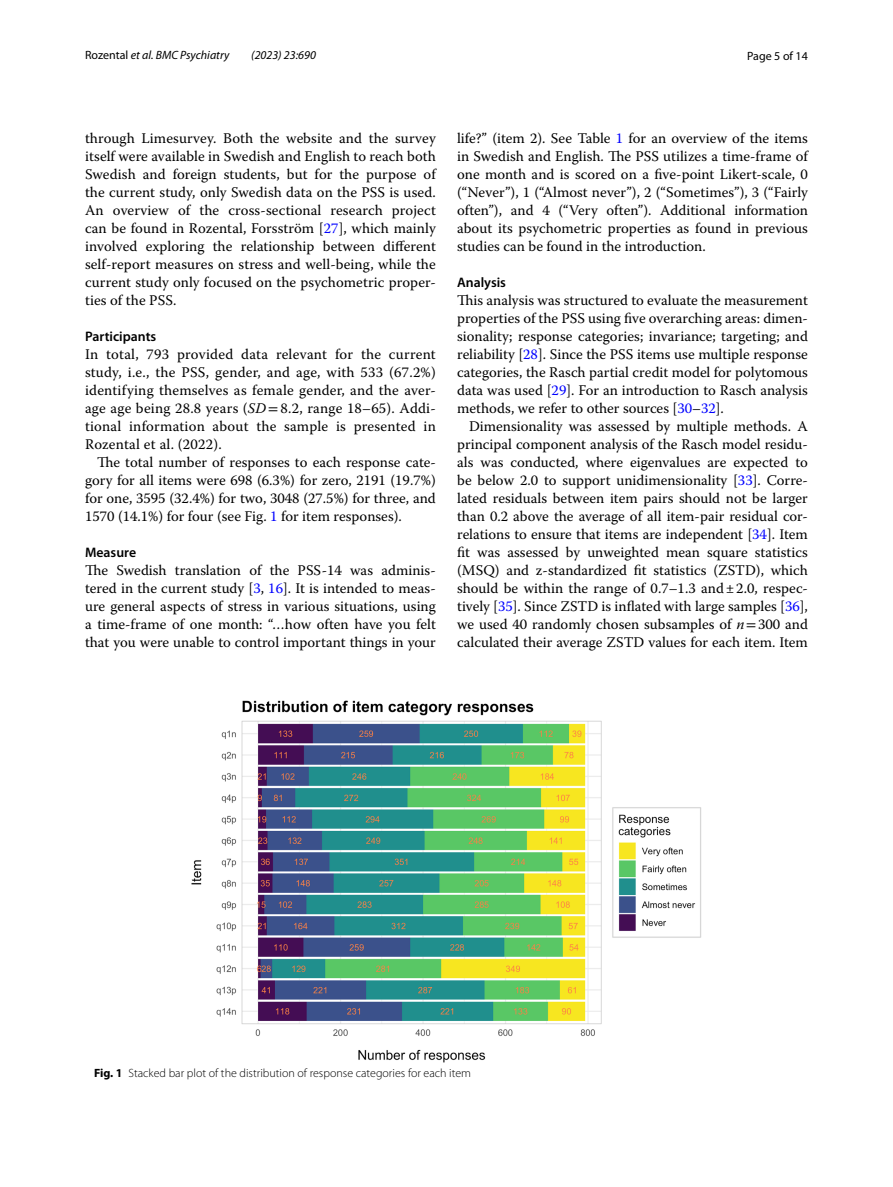
<style>
.page{position:relative;width:893px;height:1187px;background:#fff}
.page>*{position:absolute;margin:0;border:0;box-sizing:border-box;transform-origin:0 0}
.t1{font:14.7px/18px "Warnock Pro";color:#000;text-align:justify}
.t2{font:600 13.8px "Myriad Pro";color:#000}
.t3{font:300 12px "Myriad Pro";color:#000}
.t4{font:italic 12px "Myriad Pro";color:#000}
.t5{font:12px "Myriad Pro";color:#000}
.s1{font-style:normal}
.s2{color:#00f}
.s3{font-style:italic}
.s4{font-family:"STIX"}
.s5{font-weight:700}
</style>
<div class="page">
<img style="left:191px;top:701px;width:510px;height:361px">
<p class="t4" style="left:85px;top:48px;width:146px"><span class="s1">Rozental</span> et al. BMC Psychiatry</p>
<p class="t4" style="left:251px;top:48px;width:66px">(2023) 23:690</p>
<p class="t5" style="left:747px;top:48px;width:62px">Page 5 of 14</p>
<p class="t1" style="left:85px;top:128px;width:352px">through Limesurvey. Both the website and the survey itself were available in Swedish and English to reach both Swedish and foreign students, but for the purpose of the current study, only Swedish data on the PSS is used.<br>An overview of the cross-sectional research project can be found in Rozental, Forsström [<span class="s2">27</span>], which mainly involved exploring the relationship between different self-report measures on stress and well-being, while the current study only focused on the psychometric proper&shy;ties of the PSS.</p>
<p class="t2" style="left:85px;top:327px;width:73px">Participants</p>
<p class="t1" style="left:85px;top:344px;width:352px">In total, 793 provided data relevant for the current study, i.e., the PSS, gender, and age, with 533 (67.2%) identifying themselves as female gender, and the aver&shy;age age being 28.8 years (<span class="s3">SD</span> <span class="s4">=</span>8.2, range 18–65). Addi&shy;tional information about the sample is presented in Rozental et al. (2022).</p>
<p class="t1" style="left:85px;top:452px;width:352px;text-indent:12px">The total number of responses to each response cate&shy;gory for all items were 698 (6.3%) for zero, 2191 (19.7%) for one, 3595 (32.4%) for two, 3048 (27.5%) for three, and 1570 (14.1%) for four (see Fig. <span class="s2">1</span> for item responses).</p>
<p class="t2" style="left:85px;top:543px;width:53px">Measure</p>
<p class="t1" style="left:85px;top:560px;width:352px">The Swedish translation of the PSS-14 was adminis&shy;tered in the current study [<span class="s2">3</span>, <span class="s2">16</span>]. It is intended to meas&shy;ure general aspects of stress in various situations, using a time-frame of one month: “…how often have you felt that you were unable to control important things in your</p>
<p class="t1" style="left:457px;top:128px;width:352px">life?” (item 2). See Table <span class="s2">1</span> for an overview of the items in Swedish and English. The PSS utilizes a time-frame of one month and is scored on a five-point Likert-scale, 0 (“Never”), 1 (“Almost never”), 2 (“Sometimes”), 3 (“Fairly often”), and 4 (“Very often”). Additional information about its psychometric properties as found in previous studies can be found in the introduction.</p>
<p class="t2" style="left:457px;top:273px;width:50px">Analysis</p>
<p class="t1" style="left:457px;top:290px;width:352px">This analysis was structured to evaluate the measurement properties of the PSS using five overarching areas: dimen&shy;sionality; response categories; invariance; targeting; and reliability [<span class="s2">28</span>]. Since the PSS items use multiple response categories, the Rasch partial credit model for polytomous data was used [<span class="s2">29</span>]. For an introduction to Rasch analysis methods, we refer to other sources [<span class="s2">30</span>–<span class="s2">32</span>].</p>
<p class="t1" style="left:457px;top:416px;width:352px;text-indent:12px">Dimensionality was assessed by multiple methods. A principal component analysis of the Rasch model residu&shy;als was conducted, where eigenvalues are expected to be below 2.0 to support unidimensionality [<span class="s2">33</span>]. Corre&shy;lated residuals between item pairs should not be larger than 0.2 above the average of all item-pair residual cor&shy;relations to ensure that items are independent [<span class="s2">34</span>]. Item fit was assessed by unweighted mean square statistics (MSQ) and z-standardized fit statistics (ZSTD), which should be within the range of 0.7–1.3 and±2.0, respec&shy;tively [<span class="s2">35</span>]. Since ZSTD is inflated with large samples [<span class="s2">36</span>], we used 40 randomly chosen subsamples of <span class="s3">n</span><span class="s4">=</span>300 and calculated their average ZSTD values for each item. Item</p>
<p class="t3" style="left:94px;top:1066px;width:378px"><span class="s5">Fig. 1</span> Stacked bar plot of the distribution of response categories for each item</p>
</div>
